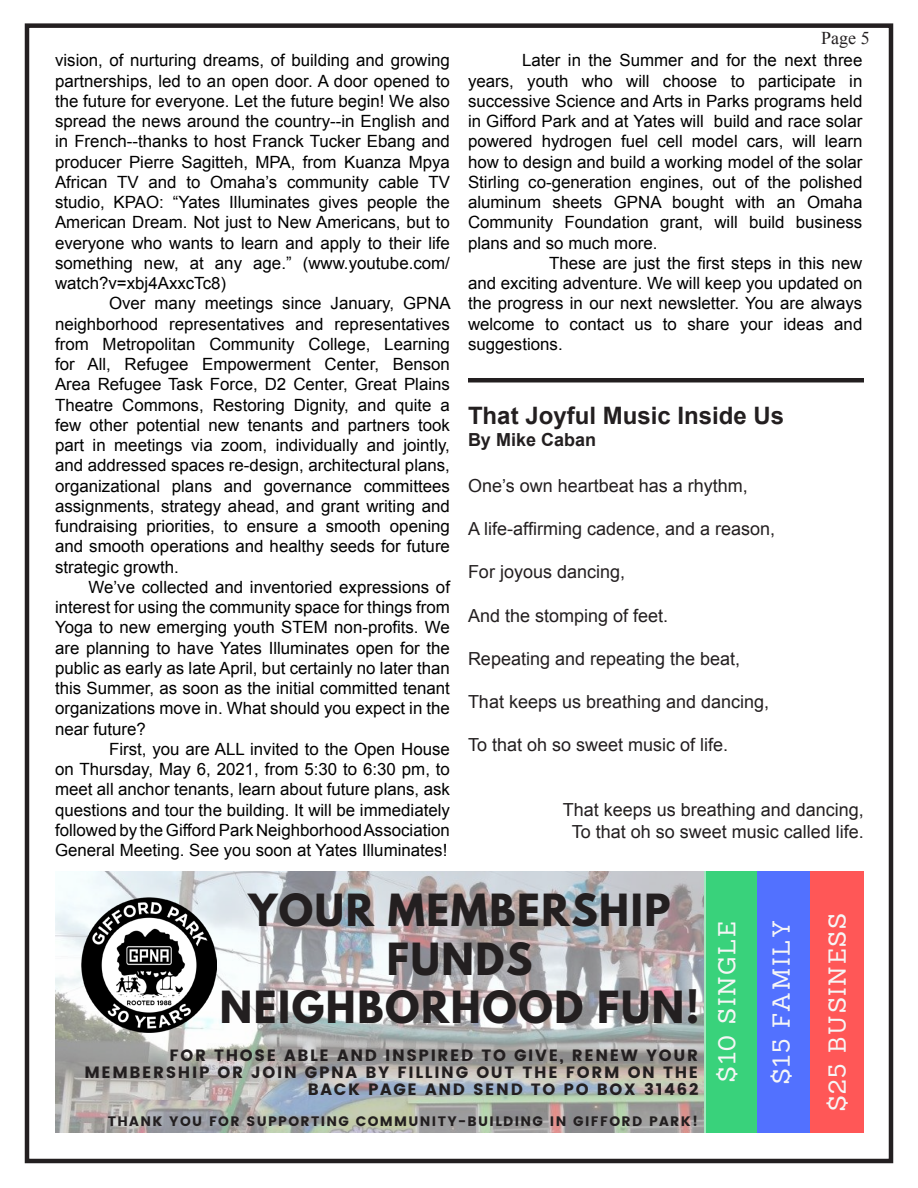
<style>
.page{position:relative;width:918px;height:1188px;background:#fff}
.page>*{position:absolute;margin:0;border:0;box-sizing:border-box;transform-origin:0 0}
.t1{font:700 39.3px/48.6px "League Spartan";letter-spacing:.04em;color:#231f20;text-align:center}
.t2{font:24px "Sanchez";letter-spacing:.07em;color:#f6f6f6}
.t3{font:700 24px "Arial";color:#231f20}
.t4{font:18px "Arial";color:#231f20}
.t5{font:700 18px "Arial";color:#231f20}
.t6{font:18px "Times New Roman";color:#231f20}
.t7{font:16.8px/20.2px "Arial";color:#000;text-align:justify}
.t8{font:16.35px/16.8px "Poppins";letter-spacing:.1em;color:#231f20;text-align:right}
.t9{font:13.65px "Poppins";letter-spacing:.1em;color:#231f20}
</style>
<div class="page">
<div style="left:25px;top:23px;width:868px;height:1140px;border:4px solid #231f20"></div>
<div style="left:704px;top:871px;width:59px;height:262px;background:#39d27b"></div>
<svg style="left:55px;top:871px;width:650px;height:262px;background:#babbbb"></svg>
<div style="left:757px;top:871px;width:62px;height:262px;background:#5271ff"></div>
<div style="left:811px;top:871px;width:53px;height:262px;background:#ff5757"></div>
<img style="left:81px;top:897px;width:135px;height:135px">
<hr style="left:468px;top:378px;width:396px;height:4px;background:#231f20">
<p class="t7" style="left:55px;top:50px;width:396px">vision, of nurturing dreams, of building and growing partnerships, led to an open door. A door opened to the future for everyone. Let the future begin! We also spread the news around the country--in English and in French--thanks to host Franck Tucker Ebang and producer Pierre Sagitteh, MPA, from Kuanza Mpya African TV and to Omaha’s community cable TV studio, KPAO: “Yates Illuminates gives people the American Dream. Not just to New Americans, but to everyone who wants to learn and apply to their life something new, at any age.” (www.youtube.com/ watch?v=xbj4AxxcTc8)</p>
<p class="t7" style="left:55px;top:293px;width:397px;text-indent:54px">Over many meetings since January, GPNA neighborhood representatives and representatives from Metropolitan Community College, Learning for All, Refugee Empowerment Center, Benson Area Refugee Task Force, D2 Center, Great Plains Theatre Commons, Restoring Dignity, and quite a few other potential new tenants and partners took part in meetings via zoom, individually and jointly, and addressed spaces re-design, architectural plans, organizational plans and governance committees assignments, strategy ahead, and grant writing and fundraising priorities, to ensure a smooth opening and smooth operations and healthy seeds for future strategic growth.</p>
<p class="t7" style="left:55px;top:577px;width:396px;text-indent:33px">We’ve collected and inventoried expressions of interest for using the community space for things from Yoga to new emerging youth STEM non-profits. We are planning to have Yates Illuminates open for the public as early as late April, but certainly no later than this Summer, as soon as the initial committed tenant organizations move in. What should you expect in the near future?</p>
<p class="t7" style="left:55px;top:739px;width:396px;text-indent:54px">First, you are ALL invited to the Open House on Thursday, May 6, 2021, from 5:30 to 6:30 pm, to meet all anchor tenants, learn about future plans, ask questions and tour the building. It will be immediately followed by the Gifford Park Neighborhood Association General Meeting. See you soon at Yates Illuminates!</p>
<p class="t6" style="left:821px;top:26px;width:50px">Page 5</p>
<p class="t7" style="left:468px;top:50px;width:396px;text-indent:54px">Later in the Summer and for the next three years, youth who will choose to participate in successive Science and Arts in Parks programs held in Gifford Park and at Yates will build and race solar powered hydrogen fuel cell model cars, will learn how to design and build a working model of the solar Stirling co-generation engines, out of the polished aluminum sheets GPNA bought with an Omaha Community Foundation grant, will build business plans and so much more.</p>
<p class="t7" style="left:468px;top:253px;width:396px;text-indent:81px">These are just the first steps in this new and exciting adventure. We will keep you updated on the progress in our next newsletter. You are always welcome to contact us to share your ideas and suggestions.</p>
<p class="t3" style="left:468px;top:400px;width:318px">That Joyful Music Inside Us</p>
<p class="t5" style="left:468px;top:428px;width:130px">By Mike Caban</p>
<p class="t4" style="left:468px;top:474px;width:281px">One’s own heartbeat has a rhythm,</p>
<p class="t4" style="left:468px;top:517px;width:309px">A life-affirming cadence, and a reason,</p>
<p class="t4" style="left:468px;top:560px;width:159px">For joyous dancing,</p>
<p class="t4" style="left:468px;top:604px;width:202px">And the stomping of feet.</p>
<p class="t4" style="left:468px;top:647px;width:274px">Repeating and repeating the beat,</p>
<p class="t4" style="left:468px;top:690px;width:303px">That keeps us breathing and dancing,</p>
<p class="t4" style="left:468px;top:733px;width:262px">To that oh so sweet music of life.</p>
<p class="t4" style="left:563px;top:798px;width:303px">That keeps us breathing and dancing,</p>
<p class="t4" style="left:572px;top:820px;width:294px">To that oh so sweet music called life.</p>
<p class="t1" style="left:220px;top:885px;width:481px">YOUR MEMBERSHIP<br>FUNDS<br>NEIGHBORHOOD FUN!</p>
<p class="t8" style="left:84px;top:1047px;width:616px">FOR THOSE ABLE AND INSPIRED TO GIVE, RENEW YOUR<br>MEMBERSHIP OR JOIN GPNA BY FILLING OUT THE FORM ON THE<br>BACK PAGE AND SEND TO PO BOX 31462</p>
<p class="t9" style="left:108px;top:1114px;width:592px">THANK YOU FOR SUPPORTING COMMUNITY-BUILDING IN GIFFORD PARK!</p>
<p class="t2" style="left:711px;top:1082px;width:161px;rotate:-90deg">$10 SINGLE</p>
<p class="t2" style="left:766px;top:1084px;width:166px;rotate:-90deg">$15 FAMILY</p>
<p class="t2" style="left:822px;top:1111px;width:199px;rotate:-90deg">$25 BUSINESS</p>
</div>
